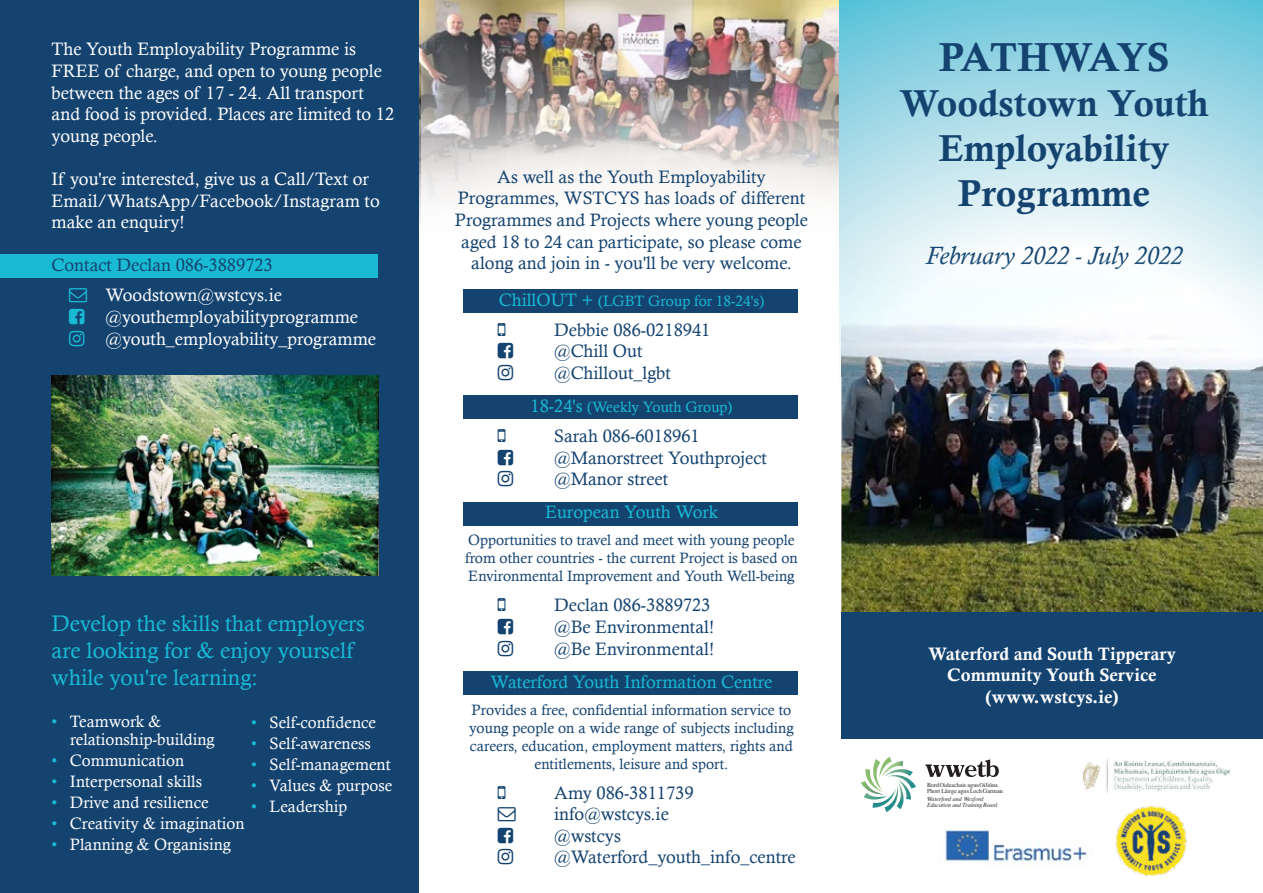
<style>
.page{position:relative;width:1263px;height:893px;background:#fff}
.page>*{position:absolute;margin:0;border:0;box-sizing:border-box;transform-origin:0 0}
.t1{font:40.5px "Calis MT Bol";letter-spacing:-.055em;color:#144370}
.t2{font:37.5px/45px "Calis MT Bol";color:#144370;text-align:center}
.t3{font:italic 25.5px "Calisto";color:#144370}
.t4{font:22.5px/27px "Calisto";color:#19bad4}
.t5{font:18px/21.6px "Calisto";color:#144370}
.t6{font:18px/21.6px "Calisto";color:#fff}
.t7{font:18px/21.6px "Calis MT Bol";color:#fff;text-align:center}
.t8{font:18px "Calisto";color:#19bad4}
.t9{font:16.5px/18px "Calisto";color:#fff}
.t10{font:15px/18px "Calisto";color:#144370}
.t11{font:15px "Calisto";color:#19bad4}
.t12{font:6.15px/6.3px "Times";color:#231f20}
.t13{font:italic 6.15px/5.8px "Times";color:#231f20}
.s1{color:#19bad4}
.s2{font-size:18px}
</style>
<div class="page">
<img style="left:421px;top:2px;width:418px;height:197px">
<div style="left:0;top:0;width:419px;height:893px;background:#144370"></div>
<div style="left:0;top:255px;width:377px;height:23px;background:#19bad4"></div>
<div style="left:463px;top:671px;width:335px;height:24px;background:#144370"></div>
<div style="left:463px;top:289px;width:335px;height:23px;background:#144370"></div>
<div style="left:463px;top:395px;width:335px;height:24px;background:#144370"></div>
<div style="left:463px;top:502px;width:335px;height:23px;background:#144370"></div>
<svg style="left:839px;top:0;width:424px;height:361px"></svg>
<img style="left:52px;top:376px;width:326px;height:200px">
<img style="left:840px;top:254px;width:423px;height:107px">
<img style="left:841px;top:349px;width:422px;height:263px">
<div style="left:841px;top:612px;width:422px;height:127px;background:#144370"></div>
<img style="left:945px;top:830px;width:146px;height:36px">
<img style="left:1115px;top:805px;width:72px;height:72px">
<img style="left:1082px;top:759px;width:149px;height:35px">
<svg style="left:861px;top:757px;width:55px;height:55px"></svg>
<svg style="left:925px;top:759px;width:74px;height:18px"></svg>
<p class="t6" style="left:52px;top:38px;width:344px">The Youth Employability Programme is FREE of charge, and open to young people between the ages of 17 - 24. All transport and food is provided. Places are limited to 12 young people.</p>
<p class="t6" style="left:52px;top:168px;width:330px">If you're interested, give us a Call/Text or<br>Email/WhatsApp/Facebook/Instagram to make an enquiry!</p>
<p class="t5" style="left:52px;top:254px;width:223px">Contact Declan 086-3889723</p>
<p class="t6" style="left:106px;top:284px;width:272px">Woodstown@wstcys.ie @youthemployabilityprogramme @youth_employability_programme</p>
<p class="t4" style="left:52px;top:609px;width:315px">Develop the skills that employers are looking for &amp; enjoy yourself while you're learning:</p>
<p class="t9" style="left:70px;top:713px;width:146px;text-indent:-18px"><span class="s1">•</span> Teamwork &amp; relationship-building</p>
<p class="t9" style="left:52px;top:752px;width:134px"><span class="s1">•</span> Communication</p>
<p class="t9" style="left:52px;top:773px;width:152px"><span class="s1">•</span> Interpersonal skills</p>
<p class="t9" style="left:52px;top:794px;width:159px"><span class="s1">•</span> Drive and resilience</p>
<p class="t9" style="left:52px;top:815px;width:194px"><span class="s1">•</span> Creativity &amp; imagination</p>
<p class="t9" style="left:52px;top:836px;width:181px"><span class="s1">•</span> Planning &amp; Organising</p>
<p class="t9" style="left:251px;top:713px;width:126px"><span class="s1">•</span> Self-confidence</p>
<p class="t9" style="left:251px;top:734px;width:121px"><span class="s1">•</span> Self-awareness</p>
<p class="t9" style="left:251px;top:755px;width:141px"><span class="s1">•</span> Self-management</p>
<p class="t9" style="left:251px;top:776px;width:143px"><span class="s1">•</span> Values &amp; purpose</p>
<p class="t9" style="left:251px;top:797px;width:98px"><span class="s1">•</span> Leadership</p>
<p class="t5" style="left:455px;top:166px;width:354px;text-align:center">As well as the Youth Employability Programmes, WSTCYS has loads of different Programmes and Projects where young people aged 18 to 24 can participate, so please come along and join in - you'll be very welcome.</p>
<p class="t11" style="left:499px;top:292px;width:267px"><span class="s2">ChillOUT +</span> (LGBT Group for 18-24's)</p>
<p class="t5" style="left:554px;top:319px;width:158px">Debbie 086-0218941 @Chill Out @Chillout_lgbt</p>
<p class="t11" style="left:530px;top:398px;width:203px"><span class="s2">18-24's</span> (Weekly Youth Group)</p>
<p class="t5" style="left:554px;top:425px;width:214px">Sarah 086-6018961 @Manorstreet Youthproject @Manor street</p>
<p class="t8" style="left:545px;top:502px;width:174px">European Youth Work</p>
<p class="t10" style="left:465px;top:531px;width:334px">Opportunities to travel and meet with young people from other countries - the current Project is based on<br>Environmental Improvement and Youth Well-being</p>
<p class="t5" style="left:554px;top:594px;width:161px">Declan 086-3889723 @Be Environmental! @Be Environmental!</p>
<p class="t8" style="left:491px;top:671px;width:283px">Waterford Youth Information Centre</p>
<p class="t10" style="left:469px;top:700px;width:326px;text-align:center">Provides a free, confidential information service to young people on a wide range of subjects including careers, education, employment matters, rights and entitlements, leisure and sport.</p>
<p class="t5" style="left:554px;top:781px;width:243px">Amy 086-3811739 info@wstcys.ie<br>@wstcys @Waterford_youth_info_centre</p>
<h1 class="t1" style="left:939px;top:34px;width:231px">PATHWAYS</h1>
<h2 class="t2" style="left:899px;top:81px;width:311px">Woodstown Youth<br>Employability<br>Programme</h2>
<h3 class="t3" style="left:926px;top:241px;width:258px">February 2022 - July 2022</h3>
<p class="t7" style="left:928px;top:643px;width:249px">Waterford and South Tipperary<br>Community Youth Service (www.wstcys.ie)</p>
<p class="t12" style="left:927px;top:781px;width:77px">BordOideachais agusOiliúna<br>Phort Láirge agus Loch Garman</p>
<p class="t13" style="left:927px;top:796px;width:72px">Waterford and Wexford<br>Education and TrainingBoard</p>
</div>
